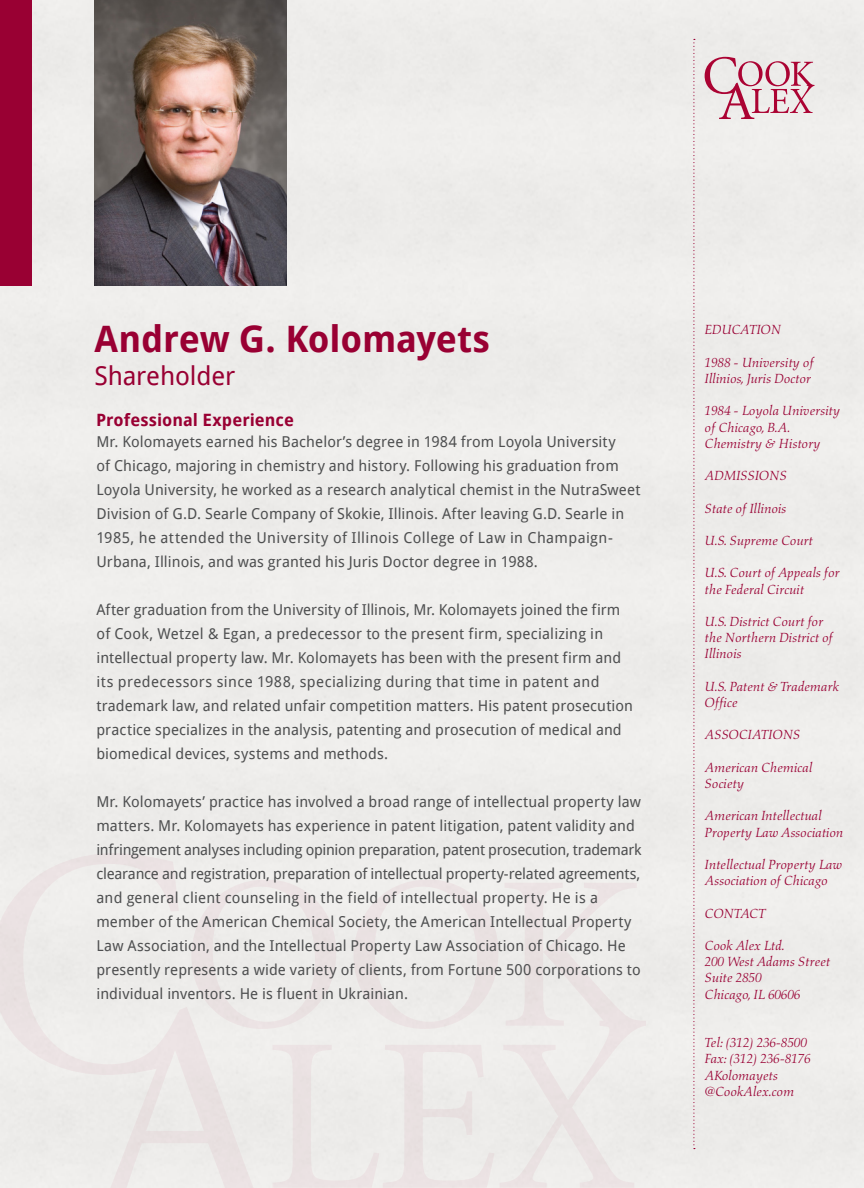
<style>
.page{position:relative;width:864px;height:1188px;background:#eeedeb}
.page>*{position:absolute;margin:0;border:0;box-sizing:border-box;transform-origin:0 0}
.t1{font:700 36.45px "Droid Sans";letter-spacing:-.005em;color:#903}
.t2{font:25.8px "Droid Sans";letter-spacing:-.005em;color:#903}
.t3{font:700 16.95px "Droid Sans";letter-spacing:.005em;color:#903}
.t4{font:15px/24px "Droid Sans";letter-spacing:.005em;color:#4e4f50}
.t5{font:15px "Droid Sans";letter-spacing:.025em;color:#4e4f50}
.t6{font:italic 13.5px/16.2px "Aldus LT Std";letter-spacing:-.02em;color:#903}
</style>
<div class="page">
<svg style="left:0;top:853px;width:186px;height:222px;fill:#edebe9"></svg>
<svg style="left:77px;top:879px;width:569px;height:309px"></svg>
<svg style="left:693px;top:39px;width:2px;height:1110px"></svg>
<svg style="left:705px;top:57px;width:110px;height:62px"></svg>
<img style="left:94px;top:0;width:192px;height:285px">
<div style="left:0;top:0;width:31px;height:285px;background:#903"></div>
<p class="t1" style="left:94px;top:318px;width:397px">Andrew G. Kolomayets</p>
<p class="t2" style="left:94px;top:361px;width:142px">Shareholder</p>
<p class="t3" style="left:96px;top:410px;width:199px">Professional Experience</p>
<p class="t4" style="left:96px;top:430px;width:546px">Mr. Kolomayets earned his Bachelor’s degree in 1984 from Loyola University<br>of Chicago, majoring in chemistry and history. Following his graduation from Loyola University, he worked as a research analytical chemist in the NutraSweet Division of G.D. Searle Company of Skokie, Illinois. After leaving G.D. Searle in 1985, he attended the University of Illinois College of Law in Champaign-</p>
<p class="t4" style="left:96px;top:550px;width:443px">Urbana, Illinois, and was granted his Juris Doctor degree in 1988.</p>
<p class="t4" style="left:96px;top:598px;width:525px">After graduation from the University of Illinois, Mr. Kolomayets joined the firm of Cook, Wetzel &amp; Egan, a predecessor to the present firm, specializing in</p>
<p class="t4" style="left:96px;top:646px;width:526px">intellectual property law. Mr. Kolomayets has been with the present firm and</p>
<p class="t5" style="left:96px;top:673px;width:505px">its predecessors since 1988, specializing during that time in patent and</p>
<p class="t4" style="left:96px;top:694px;width:538px">trademark law, and related unfair competition matters. His patent prosecution practice specializes in the analysis, patenting and prosecution of medical and biomedical devices, systems and methods.</p>
<p class="t4" style="left:96px;top:790px;width:547px">Mr. Kolomayets’ practice has involved a broad range of intellectual property law matters. Mr. Kolomayets has experience in patent litigation, patent validity and infringement analyses including opinion preparation, patent prosecution, trademark clearance and registration, preparation of intellectual property-related agreements, and general client counseling in the field of intellectual property. He is a member of the American Chemical Society, the American Intellectual Property Law Association, and the Intellectual Property Law Association of Chicago. He presently represents a wide variety of clients, from Fortune 500 corporations to individual inventors. He is fluent in Ukrainian.</p>
<p class="t6" style="left:705px;top:322px;width:78px">EDUCATION</p>
<p class="t6" style="left:705px;top:354px;width:111px">1988 - University of</p>
<p class="t6" style="left:705px;top:370px;width:108px">Illinios, Juris Doctor</p>
<p class="t6" style="left:705px;top:403px;width:137px">1984 - Loyola University of Chicago, B.A.</p>
<p class="t6" style="left:705px;top:435px;width:117px">Chemistry &amp; History</p>
<p class="t6" style="left:705px;top:468px;width:84px">ADMISSIONS</p>
<p class="t6" style="left:705px;top:500px;width:83px">State of Illinois</p>
<p class="t6" style="left:705px;top:532px;width:110px">U.S. Supreme Court</p>
<p class="t6" style="left:705px;top:565px;width:137px">U.S. Court of Appeals for the Federal Circuit</p>
<p class="t6" style="left:705px;top:613px;width:130px">U.S. District Court for the Northern District of<br>Illinois</p>
<p class="t6" style="left:705px;top:678px;width:136px">U.S. Patent &amp; Trademark<br>Office</p>
<p class="t6" style="left:705px;top:727px;width:97px">ASSOCIATIONS</p>
<p class="t6" style="left:705px;top:759px;width:109px">American Chemical<br>Society</p>
<p class="t6" style="left:705px;top:808px;width:140px">American Intellectual<br>Property Law Association</p>
<p class="t6" style="left:705px;top:856px;width:139px">Intellectual Property Law<br>Association of Chicago</p>
<p class="t6" style="left:705px;top:905px;width:62px">CONTACT</p>
<p class="t6" style="left:705px;top:937px;width:82px">Cook Alex Ltd.</p>
<p class="t6" style="left:705px;top:954px;width:127px">200 West Adams Street</p>
<p class="t6" style="left:705px;top:970px;width:59px">Suite 2850</p>
<p class="t6" style="left:705px;top:986px;width:98px">Chicago, IL 60606</p>
<p class="t6" style="left:705px;top:1035px;width:104px">Tel: (312) 236-8500</p>
<p class="t6" style="left:705px;top:1051px;width:108px">Fax: (312) 236-8176</p>
<p class="t6" style="left:705px;top:1067px;width:75px">AKolomayets</p>
<p class="t6" style="left:705px;top:1083px;width:91px">@CookAlex.com</p>
</div>
